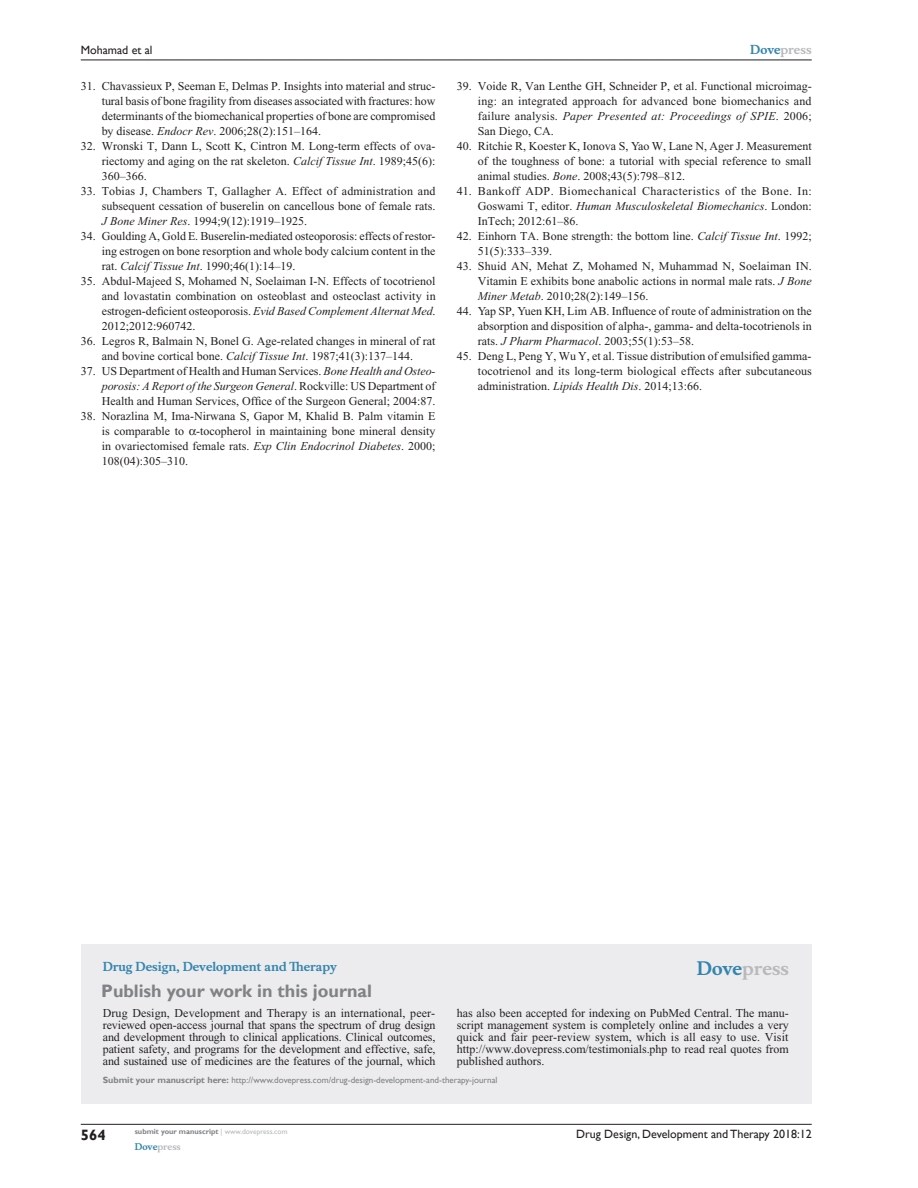
<style>
.page{position:relative;width:918px;height:1188px;background:#fff}
.page>*{position:absolute;margin:0;border:0;box-sizing:border-box;transform-origin:0 0}
.PromBx-H1{font:700 18px "Gill Sans";color:#808285}
.PromBx-Brand{font:700 18px "Musee";color:#b8b9bc}
.t1{font:700 15px "Gill Sans";color:#231f20}
.RefNL2{font:12px/15px "Times New Roman";color:#231f20;text-align:justify}
.PromBx-Tx{font:12px/12px "Times New Roman";letter-spacing:-.005em;color:#231f20;text-align:justify}
.t2{font:12px "Gill Sans";color:#231f20}
.PromBx-JrnlName{font:700 12px "Musee";color:#3485ae}
.t3{font:700 12px "Musee";color:#b8b9bc}
.PromBx-SubmitMssWebA{font:9px "Gill Sans";color:#808285}
.t4{font:700 9px "Musee";color:#b8b9bc}
.t5{font:700 7.5px "Gill Sans";color:#808285}
.s1{font-style:italic}
.s2{color:#3485ae}
.s3{font-weight:700}
.s4{font-weight:400;color:#b8b9bc}
</style>
<div class="page">
<div style="left:81px;top:944px;width:731px;height:159px;background:#ececee"></div>
<hr style="left:81px;top:1124px;width:731px;height:1px;background:#231f20">
<hr style="left:81px;top:60px;width:731px;height:1px;background:#231f20">
<p class="t2" style="left:81px;top:43px;width:73px">Mohamad et al</p>
<p class="RefNL2" style="left:102px;top:79px;width:335px;text-indent:-21px">31. Chavassieux P, Seeman E, Delmas P. Insights into material and struc&shy;tural basis of bone fragility from diseases associated with fractures: how determinants of the biomechanical properties of bone are compromised by disease. <span class="s1">Endocr Rev</span>. 2006;28(2):151–164.</p>
<p class="RefNL2" style="left:102px;top:139px;width:335px;text-indent:-21px">32. Wronski T, Dann L, Scott K, Cintron M. Long-term effects of ova&shy;riectomy and aging on the rat skeleton. <span class="s1">Calcif Tissue Int</span>. 1989;45(6):<br>360–366.</p>
<p class="RefNL2" style="left:102px;top:184px;width:335px;text-indent:-21px">33. Tobias J, Chambers T, Gallagher A. Effect of administration and subsequent cessation of buserelin on cancellous bone of female rats.<br><span class="s1">J Bone Miner Res</span>. 1994;9(12):1919–1925.</p>
<p class="RefNL2" style="left:102px;top:229px;width:335px;text-indent:-21px">34. Goulding A, Gold E. Buserelin-mediated osteoporosis: effects of restor&shy;ing estrogen on bone resorption and whole body calcium content in the rat. <span class="s1">Calcif Tissue Int</span>. 1990;46(1):14–19.</p>
<p class="RefNL2" style="left:102px;top:274px;width:335px;text-indent:-21px">35. Abdul-Majeed S, Mohamed N, Soelaiman I-N. Effects of tocotrienol and lovastatin combination on osteoblast and osteoclast activity in estrogen-deficient osteoporosis. <span class="s1">Evid Based Complement Alternat Med</span>.<br>2012;2012:960742.</p>
<p class="RefNL2" style="left:81px;top:334px;width:356px;text-align:center">36. Legros R, Balmain N, Bonel G. Age-related changes in mineral of rat and bovine cortical bone. <span class="s1">Calcif Tissue Int</span>. 1987;41(3):137–144.</p>
<p class="RefNL2" style="left:102px;top:364px;width:335px;text-indent:-21px">37. US Department of Health and Human Services. <span class="s1">Bone Health and Osteo&shy;porosis: A Report of the Surgeon General</span>. Rockville: US Department of Health and Human Services, Office of the Surgeon General; 2004:87.</p>
<p class="RefNL2" style="left:102px;top:409px;width:335px;text-indent:-21px">38. Norazlina M, Ima-Nirwana S, Gapor M, Khalid B. Palm vitamin E is comparable to -tocopherol in maintaining bone mineral density in ovariectomised female rats. <span class="s1">Exp Clin Endocrinol Diabetes</span>. 2000; 108(04):305–310.</p>
<p class="t3" style="left:750px;top:43px;width:63px"><span class="s2">Dove</span>press</p>
<p class="RefNL2" style="left:478px;top:79px;width:335px;text-indent:-21px">39. Voide R, Van Lenthe GH, Schneider P, et al. Functional microimag&shy;ing: an integrated approach for advanced bone biomechanics and failure analysis. <span class="s1">Paper Presented at: Proceedings of SPIE</span>. 2006; San Diego, CA.</p>
<p class="RefNL2" style="left:478px;top:139px;width:335px;text-indent:-21px">40. Ritchie R, Koester K, Ionova S, Yao W, Lane N, Ager J. Measurement of the toughness of bone: a tutorial with special reference to small animal studies. <span class="s1">Bone</span>. 2008;43(5):798–812.</p>
<p class="RefNL2" style="left:478px;top:184px;width:335px;text-indent:-21px">41. Bankoff ADP. Biomechanical Characteristics of the Bone. In:<br>Goswami T, editor. <span class="s1">Human Musculoskeletal Biomechanics</span>. London:<br>InTech; 2012:61–86.</p>
<p class="RefNL2" style="left:478px;top:229px;width:335px;text-indent:-21px">42. Einhorn TA. Bone strength: the bottom line. <span class="s1">Calcif Tissue Int</span>. 1992;<br>51(5):333–339.</p>
<p class="RefNL2" style="left:478px;top:259px;width:335px;text-indent:-21px">43. Shuid AN, Mehat Z, Mohamed N, Muhammad N, Soelaiman IN.<br>Vitamin E exhibits bone anabolic actions in normal male rats. <span class="s1">J Bone Miner Metab</span>. 2010;28(2):149–156.</p>
<p class="RefNL2" style="left:478px;top:304px;width:335px;text-indent:-21px">44. Yap SP, Yuen KH, Lim AB. Influence of route of administration on the absorption and disposition of alpha-, gamma- and delta-tocotrienols in rats. <span class="s1">J Pharm Pharmacol</span>. 2003;55(1):53–58.</p>
<p class="RefNL2" style="left:478px;top:349px;width:336px;text-indent:-21px">45. Deng L, Peng Y, Wu Y, et al. Tissue distribution of emulsified gamma&shy;tocotrienol and its long-term biological effects after subcutaneous administration. <span class="s1">Lipids Health Dis</span>. 2014;13:66.</p>
<p class="PromBx-JrnlName" style="left:103px;top:959px;width:236px">Drug Design, Development and Therapy</p>
<p class="PromBx-H1" style="left:101px;top:980px;width:272px">Publish your work in this journal</p>
<p class="PromBx-Brand" style="left:697px;top:958px;width:94px"><span class="s2">Dove</span>press</p>
<p class="PromBx-Tx" style="left:103px;top:1007px;width:334px">Drug Design, Development and Therapy is an international, peer&shy;reviewed open-access journal that spans the spectrum of drug design and development through to clinical applications. Clinical outcomes, patient safety, and programs for the development and effective, safe, and sustained use of medicines are the features of the journal, which</p>
<p class="PromBx-Tx" style="left:457px;top:1007px;width:333px">has also been accepted for indexing on PubMed Central. The manu&shy;script management system is completely online and includes a very quick and fair peer-review system, which is all easy to use. Visit http://www.dovepress.com/testimonials.php to read real quotes from published authors.</p>
<p class="PromBx-SubmitMssWebA" style="left:103px;top:1075px;width:396px"><span class="s3">Submit your manuscript here:</span> http://www.dovepress.com/drug-design-development-and-therapy-journal</p>
<p class="t1" style="left:81px;top:1126px;width:26px">564</p>
<p class="t5" style="left:135px;top:1127px;width:154px">submit your manuscript <span class="s4">| www.dovepress.com</span></p>
<p class="t4" style="left:135px;top:1141px;width:48px"><span class="s2">Dove</span>press</p>
<p class="t2" style="left:576px;top:1127px;width:237px">Drug Design, Development and Therapy 2018:12</p>
</div>
